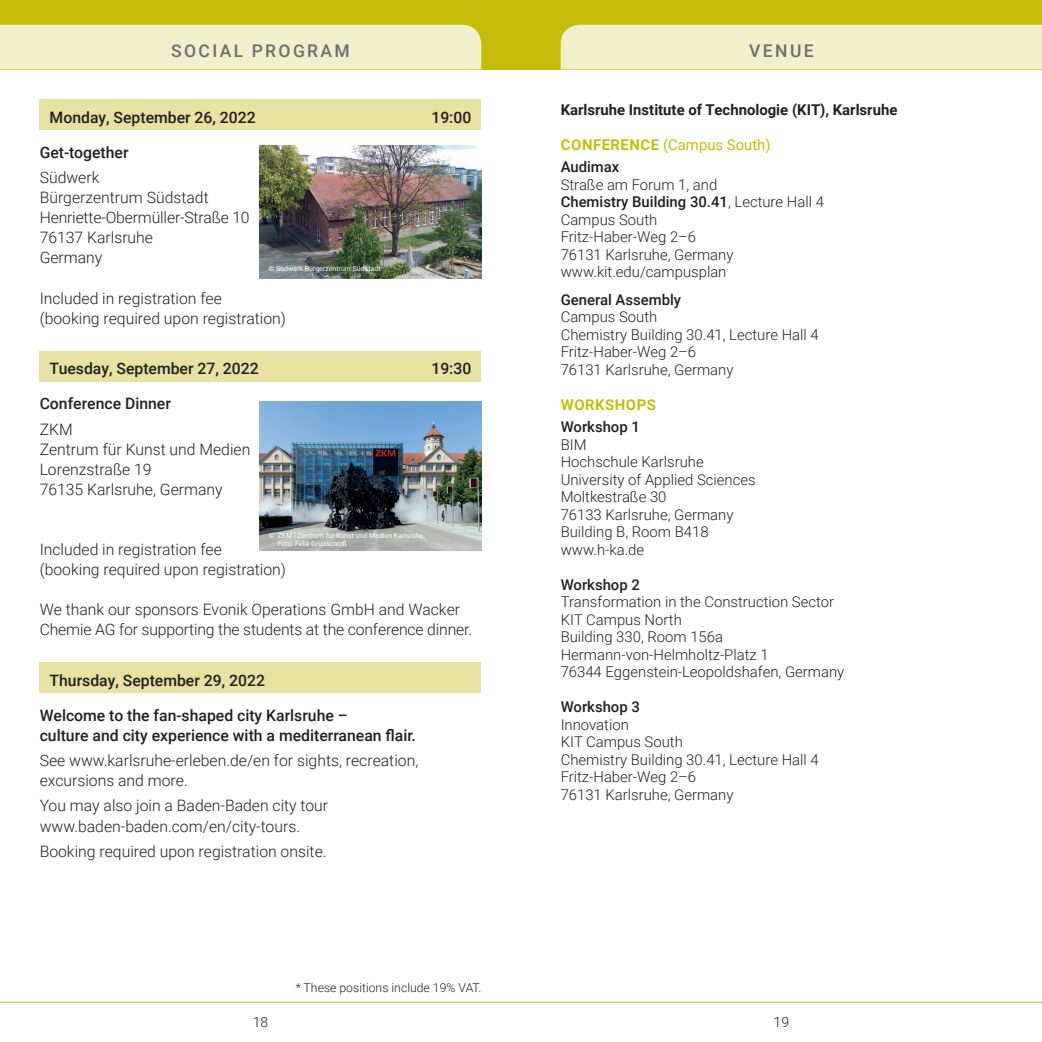
<style>
.page{position:relative;width:1042px;height:1042px;background:#fff}
.page>*{position:absolute;margin:0;border:0;box-sizing:border-box;transform-origin:0 0}
.t1{font:500 17.5px "Roboto";letter-spacing:.135em;color:#6c6d70}
.t2{font:300 15.75px/20.1px "Roboto";color:#231f20}
.t3{font:500 15.75px/20.1px "Roboto";color:#231f20}
.t4{font:300 14.88px/17.5px "Roboto";color:#231f20}
.t5{font:700 14.88px "Roboto";color:#231f20}
.t6{font:500 14.88px "Roboto";color:#231f20}
.t7{font:14.88px/22.4px "Roboto";color:#c4bd09}
.t8{font:700 14.88px "Roboto";letter-spacing:.035em;color:#c4bd09}
.t9{font:300 14px "Roboto";color:#231f20}
.t10{font:300 12.25px "Roboto";color:#231f20}
.t11{font:7px/8.8px "Roboto";color:#fff}
.s1{font-weight:700}
.s2{font-weight:500;color:#231f20}
.s3{font-weight:500}
</style>
<div class="page">
<div style="left:0;top:0;width:1042px;height:69px;background:#c4bd09"></div>
<div style="left:0;top:25px;width:481px;height:44px;background:#f1f0cd"></div>
<div style="left:561px;top:25px;width:481px;height:44px;background:#f1f0cd"></div>
<hr style="left:0;top:1002px;width:521px;height:1px;background:#c4bd09">
<hr style="left:521px;top:1002px;width:521px;height:1px;background:#c4bd09">
<div style="left:40px;top:99px;width:441px;height:31px;background:#e7e2a1"></div>
<div style="left:40px;top:351px;width:441px;height:30px;background:#e7e2a1"></div>
<div style="left:40px;top:662px;width:441px;height:31px;background:#e7e2a1"></div>
<img style="left:259px;top:146px;width:222px;height:133px">
<img style="left:259px;top:401px;width:222px;height:150px">
<p class="t1" style="left:171px;top:38px;width:180px">SOCIAL PROGRAM</p>
<p class="t1" style="left:749px;top:38px;width:66px">VENUE</p>
<p class="t3" style="left:50px;top:106px;width:208px">Monday, September 26, 2022</p>
<p class="t3" style="left:431px;top:106px;width:41px">19:00</p>
<p class="t3" style="left:40px;top:141px;width:90px">Get-together</p>
<p class="t2" style="left:40px;top:167px;width:211px">Südwerk<br>Bürgerzentrum Südstadt<br>Henriette-Obermüller-Straße 10<br>76137 Karlsruhe<br>Germany</p>
<p class="t2" style="left:40px;top:287px;width:248px">Included in registration fee<br>(booking required upon registration)</p>
<p class="t3" style="left:50px;top:358px;width:210px">Tuesday, September 27, 2022</p>
<p class="t3" style="left:431px;top:358px;width:41px">19:30</p>
<p class="t3" style="left:40px;top:393px;width:133px">Conference Dinner</p>
<p class="t2" style="left:40px;top:418px;width:212px">ZKM<br>Zentrum für Kunst und Medien<br>Lorenzstraße 19<br>76135 Karlsruhe, Germany</p>
<p class="t11" style="left:269px;top:264px;width:113px">© Südwerk Bürgerzentrum Südstadt</p>
<p class="t11" style="left:278px;top:530px;width:149px;text-indent:-9px">© ZKM | Zentrum für Kunst und Medien Karlsruhe,<br>Foto: Felix Grünschloß</p>
<p class="t2" style="left:40px;top:539px;width:248px">Included in registration fee<br>(booking required upon registration)</p>
<p class="t2" style="left:40px;top:599px;width:434px">We thank our sponsors Evonik Operations GmbH and Wacker<br>Chemie AG for supporting the students at the conference dinner.</p>
<p class="t3" style="left:50px;top:669px;width:217px">Thursday, September 29, 2022</p>
<p class="t3" style="left:40px;top:704px;width:378px">Welcome to the fan-shaped city Karlsruhe –<br>culture and city experience with a mediterranean flair.</p>
<p class="t2" style="left:40px;top:750px;width:380px">See www.karlsruhe-erleben.de/en for sights, recreation, excursions and more.</p>
<p class="t2" style="left:40px;top:795px;width:290px">You may also join a Baden-Baden city tour www.baden-baden.com/en/city-tours.</p>
<p class="t2" style="left:40px;top:840px;width:288px">Booking required upon registration onsite.</p>
<p class="t10" style="left:296px;top:979px;width:187px">* These positions include 19% VAT.</p>
<p class="t5" style="left:561px;top:99px;width:338px">Karlsruhe Institute of Technologie (KIT), Karlsruhe</p>
<p class="t7" style="left:561px;top:133px;width:211px"><span class="s1">CONFERENCE</span> (Campus South)<br><span class="s2">Audimax</span></p>
<p class="t4" style="left:561px;top:175px;width:265px">Straße am Forum 1, and<br><span class="s3">Chemistry Building 30.41</span>, Lecture Hall 4<br>Campus South<br>Fritz-Haber-Weg 2–6<br>76131 Karlsruhe, Germany www.kit.edu/campusplan</p>
<p class="t6" style="left:561px;top:289px;width:122px">General Assembly</p>
<p class="t4" style="left:561px;top:308px;width:260px">Campus South<br>Chemistry Building 30.41, Lecture Hall 4<br>Fritz-Haber-Weg 2–6<br>76131 Karlsruhe, Germany</p>
<p class="t8" style="left:561px;top:394px;width:97px">WORKSHOPS</p>
<p class="t6" style="left:561px;top:416px;width:81px">Workshop 1</p>
<p class="t4" style="left:561px;top:435px;width:196px">BIM<br>Hochschule Karlsruhe<br>University of Applied Sciences<br>Moltkestraße 30<br>76133 Karlsruhe, Germany<br>Building B, Room B418 www.h-ka.de</p>
<p class="t6" style="left:561px;top:574px;width:81px">Workshop 2</p>
<p class="t4" style="left:561px;top:592px;width:285px">Transformation in the Construction Sector<br>KIT Campus North<br>Building 330, Room 156a<br>Hermann-von-Helmholtz-Platz 1<br>76344 Eggenstein-Leopoldshafen, Germany</p>
<p class="t6" style="left:561px;top:696px;width:81px">Workshop 3</p>
<p class="t4" style="left:561px;top:715px;width:260px">Innovation<br>KIT Campus South<br>Chemistry Building 30.41, Lecture Hall 4<br>Fritz-Haber-Weg 2–6<br>76131 Karlsruhe, Germany</p>
<p class="t9" style="left:253px;top:1012px;width:17px">18</p>
<p class="t9" style="left:773px;top:1012px;width:17px">19</p>
</div>
